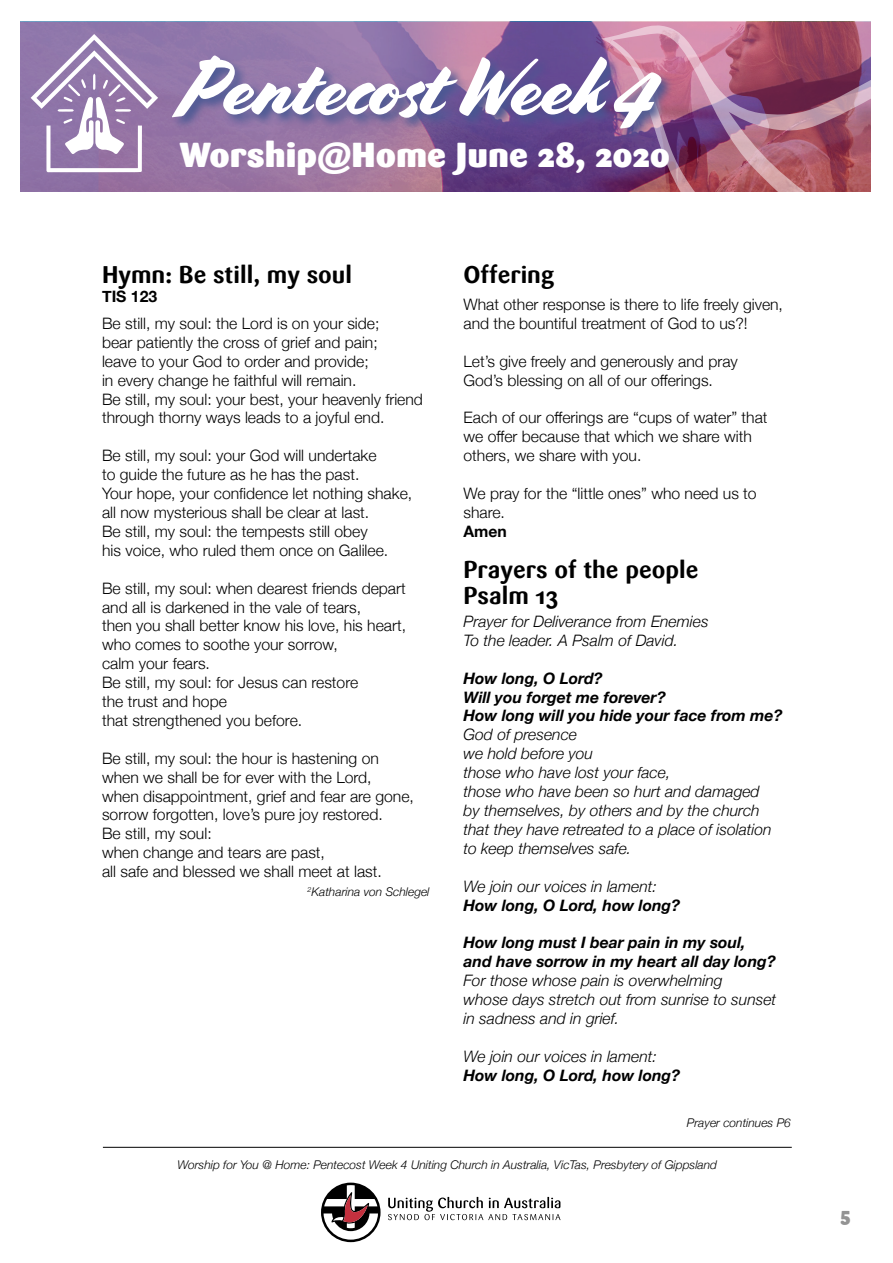
<style>
.page{position:relative;width:893px;height:1263px;background:#fff}
.page>*{position:absolute;margin:0;border:0;box-sizing:border-box;transform-origin:0 0}
.t1{font:81px "Cortado";letter-spacing:-.01em;color:#fff}
.t2{font:900 34.5px "Sari";color:#fff}
.t3{font:700 24px/25.5px "Sari";color:#000}
.t4{font:900 19.5px "Sari";color:#939393}
.t5{font:300 15.75px/18.9px "Helvetica Neue";color:#000}
.t6{font:italic 300 15.75px/18.9px "Helvetica Neue";color:#000}
.t7{font:italic 700 15.75px/18.9px "Helvetica Neue";color:#000}
.t8{font:700 15.75px "Helvetica Neue";color:#000}
.t9{font:italic 300 12px "Helvetica Neue";color:#000}
</style>
<div class="page">
<svg style="left:388px;top:1197px;width:172px;height:23px"></svg>
<svg style="left:321px;top:1182px;width:60px;height:60px"></svg>
<hr style="left:103px;top:1147px;width:689px;height:1px;background:#000">
<img style="left:20px;top:22px;width:581px;height:170px">
<svg style="left:31px;top:34px;width:127px;height:138px"></svg>
<svg style="left:601px;top:21px;width:270px;height:171px;background:#a25d79"></svg>
<div style="left:171px;top:53px;width:504px;height:89px;background:#465792;opacity:.91"></div>
<h1 class="t1" style="left:179px;top:40px;width:479px">Pentecost Week 4</h1>
<h2 class="t2" style="left:174px;top:134px;width:489px">Worship@Home May 24, 2020</h2>
<h2 class="t2" style="left:179px;top:134px;width:492px">Worship@Home June 28, 2020</h2>
<h3 class="t3" style="left:102px;top:262px;width:252px">Hymn: Be still, my soul</h3>
<p class="t8" style="left:102px;top:284px;width:57px">TIS 123</p>
<p class="t5" style="left:102px;top:313px;width:322px">Be still, my soul: the Lord is on your side;<br>bear patiently the cross of grief and pain;<br>leave to your God to order and provide;<br>in every change he faithful will remain.<br>Be still, my soul: your best, your heavenly friend through thorny ways leads to a joyful end.</p>
<p class="t5" style="left:102px;top:445px;width:312px">Be still, my soul: your God will undertake<br>to guide the future as he has the past.<br>Your hope, your confidence let nothing shake, all now mysterious shall be clear at last.<br>Be still, my soul: the tempests still obey<br>his voice, who ruled them once on Galilee.</p>
<p class="t5" style="left:102px;top:577px;width:305px">Be still, my soul: when dearest friends depart and all is darkened in the vale of tears,<br>then you shall better know his love, his heart, who comes to soothe your sorrow,<br>calm your fears.<br>Be still, my soul: for Jesus can restore<br>the trust and hope<br>that strengthened you before.</p>
<p class="t5" style="left:102px;top:747px;width:313px">Be still, my soul: the hour is hastening on when we shall be for ever with the Lord,<br>when disappointment, grief and fear are gone, sorrow forgotten, love’s pure joy restored.<br>Be still, my soul:<br>when change and tears are past,<br>all safe and blessed we shall meet at last.</p>
<p class="t9" style="left:308px;top:882px;width:123px"><sup>2</sup>Katharina von Schlegel</p>
<h3 class="t3" style="left:463px;top:262px;width:92px">Offering</h3>
<p class="t5" style="left:463px;top:294px;width:321px">What other response is there to life freely given, and the bountiful treatment of God to us?!</p>
<p class="t5" style="left:463px;top:351px;width:276px">Let’s give freely and generously and pray<br>God’s blessing on all of our offerings.</p>
<p class="t5" style="left:463px;top:407px;width:306px">Each of our offerings are “cups of water” that we offer because that which we share with others, we share with you.</p>
<p class="t5" style="left:463px;top:483px;width:295px">We pray for the “little ones” who need us to share.</p>
<p class="t8" style="left:463px;top:519px;width:45px">Amen</p>
<h3 class="t3" style="left:463px;top:557px;width:236px">Prayers of the people<br>Psalm 13</h3>
<p class="t6" style="left:463px;top:611px;width:247px">Prayer for Deliverance from Enemies<br>To the leader. A Psalm of David.</p>
<p class="t7" style="left:463px;top:669px;width:321px">How long, O Lord?<br>Will you forget me forever?<br>How long will you hide your face from me?</p>
<p class="t6" style="left:463px;top:724px;width:310px">God of presence<br>we hold before you<br>those who have lost your face,<br>those who have been so hurt and damaged by themselves, by others and by the church that they have retreated to a place of isolation to keep themselves safe.</p>
<p class="t6" style="left:463px;top:875px;width:195px">We join our voices in lament:</p>
<p class="t7" style="left:463px;top:896px;width:218px">How long, O Lord, how long?</p>
<p class="t7" style="left:463px;top:934px;width:314px">How long must I bear pain in my soul, and have sorrow in my heart all day long?</p>
<p class="t6" style="left:463px;top:970px;width:314px">For those whose pain is overwhelming<br>whose days stretch out from sunrise to sunset in sadness and in grief.</p>
<p class="t6" style="left:463px;top:1045px;width:195px">We join our voices in lament:</p>
<p class="t7" style="left:463px;top:1066px;width:218px">How long, O Lord, how long?</p>
<p class="t9" style="left:687px;top:1113px;width:106px">Prayer continues P6</p>
<p class="t9" style="left:178px;top:1155px;width:541px">Worship for You @ Home: Pentecost Week 4 Uniting Church in Australia, VicTas, Presbytery of Gippsland</p>
<p class="t4" style="left:840px;top:1202px;width:11px">5</p>
</div>
